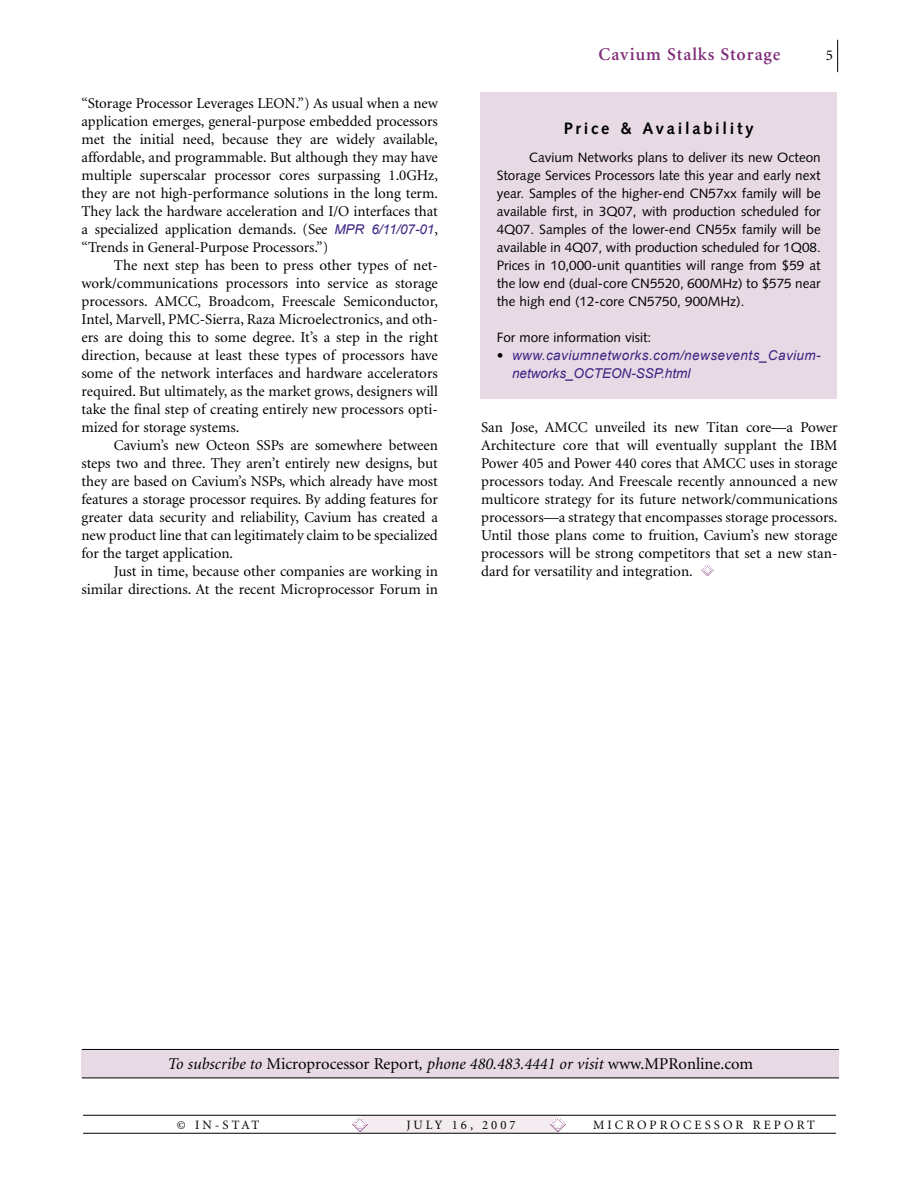
<style>
.page{position:relative;width:918px;height:1188px;background:#fff}
.page>*{position:absolute;margin:0;border:0;box-sizing:border-box;transform-origin:0 0}
.t1{font:600 18px "Minion";letter-spacing:.05em;color:#7f2d79}
.t2{font:italic 16.5px "Minion";color:#000}
.t3{font:700 16.5px "Syntax";letter-spacing:.165em;color:#000}
.t4{font:15px/18px "Minion";color:#000;text-align:justify}
.t5{font:13.5px/18px "Syntax";color:#000;text-align:justify}
.t6{font:italic 13.5px/18px "Arial";letter-spacing:.035em;color:#3b2382}
.t7{font:12.75px "Minion";letter-spacing:.24em;color:#000}
.s1{font-family:"Arial";font-style:italic;font-size:13.5px;color:#3b2382}
.s2{font-family:"Syntax";font-style:normal;color:#000}
.s3{font-style:normal}
</style>
<div class="page">
<hr style="left:837px;top:40px;width:1px;height:32px;background:#000">
<svg style="left:702px;top:564px;width:11px;height:12px"></svg>
<div style="left:361px;top:1116px;width:197px;height:17px;background:#f3ecf0"></div>
<svg style="left:550px;top:1117px;width:16px;height:15px"></svg>
<svg style="left:352px;top:1117px;width:16px;height:15px"></svg>
<hr style="left:83px;top:1115px;width:753px;height:1px;background:#000">
<hr style="left:83px;top:1133px;width:753px;height:1px;background:#000">
<div style="left:82px;top:1050px;width:757px;height:28px;background:#e7dae5"></div>
<hr style="left:82px;top:1049px;width:757px;height:1px;background:#000">
<hr style="left:82px;top:1078px;width:757px;height:1px;background:#000">
<div style="left:480px;top:92px;width:357px;height:306px;background:#e7dae5"></div>
<p class="t4" style="left:82px;top:95px;width:358px">“Storage Processor Leverages LEON.”) As usual when a new application emerges, general-purpose embedded processors met the initial need, because they are widely available, affordable, and programmable. But although they may have multiple superscalar processor cores surpassing 1.0GHz, they are not high-performance solutions in the long term.<br>They lack the hardware acceleration and I/O interfaces that a specialized application demands. (See <span class="s1">MPR 6/11/07-01</span>, “Trends in General-Purpose Processors.”)</p>
<p class="t4" style="left:82px;top:257px;width:358px;text-indent:32px">The next step has been to press other types of net&shy;work/communications processors into service as storage processors. AMCC, Broadcom, Freescale Semiconductor, Intel, Marvell, PMC-Sierra, Raza Microelectronics, and oth&shy;ers are doing this to some degree. It’s a step in the right direction, because at least these types of processors have some of the network interfaces and hardware accelerators required. But ultimately, as the market grows, designers will take the final step of creating entirely new processors opti&shy;mized for storage systems.</p>
<p class="t4" style="left:82px;top:437px;width:358px;text-indent:32px">Cavium’s new Octeon SSPs are somewhere between steps two and three. They aren’t entirely new designs, but they are based on Cavium’s NSPs, which already have most features a storage processor requires. By adding features for greater data security and reliability, Cavium has created a new product line that can legitimately claim to be specialized for the target application.</p>
<p class="t4" style="left:82px;top:563px;width:358px;text-align:right">Just in time, because other companies are working in similar directions. At the recent Microprocessor Forum in</p>
<p class="t1" style="left:599px;top:47px;width:183px">Cavium Stalks Storage</p>
<p class="t4" style="left:826px;top:47px;width:9px">5</p>
<p class="t3" style="left:564px;top:122px;width:192px">Price &amp; Availability</p>
<p class="t5" style="left:497px;top:150px;width:326px;text-indent:32px">Cavium Networks plans to deliver its new Octeon Storage Services Processors late this year and early next year. Samples of the higher-end CN57xx family will be available first, in 3Q07, with production scheduled for 4Q07. Samples of the lower-end CN55x family will be available in 4Q07, with production scheduled for 1Q08.<br>Prices in 10,000-unit quantities will range from $59 at the low end (dual-core CN5520, 600MHz) to $575 near the high end (12-core CN5750, 900MHz).</p>
<p class="t5" style="left:497px;top:330px;width:156px">For more information visit:</p>
<p class="t6" style="left:512px;top:346px;width:310px;text-indent:-15px"><span class="s2">•</span> www.caviumnetworks.com/newsevents_Cavium&shy;networks_OCTEON-SSP.html</p>
<p class="t4" style="left:481px;top:419px;width:358px">San Jose, AMCC unveiled its new Titan core—a Power Architecture core that will eventually supplant the IBM Power 405 and Power 440 cores that AMCC uses in storage processors today. And Freescale recently announced a new multicore strategy for its future network/communications processors—a strategy that encompasses storage processors.<br>Until those plans come to fruition, Cavium’s new storage processors will be strong competitors that set a new stan&shy;dard for versatility and integration.</p>
<p class="t2" style="left:168px;top:1057px;width:587px">To subscribe to <span class="s3">Microprocessor Report</span>, phone 480.483.4441 or visit <span class="s3">www.MPRonline.com</span></p>
<p class="t7" style="left:177px;top:1120px;width:84px">© IN-STAT</p>
<p class="t7" style="left:406px;top:1120px;width:111px">JULY 16, 2007</p>
<p class="t7" style="left:593px;top:1120px;width:223px">MICROPROCESSOR REPORT</p>
</div>
